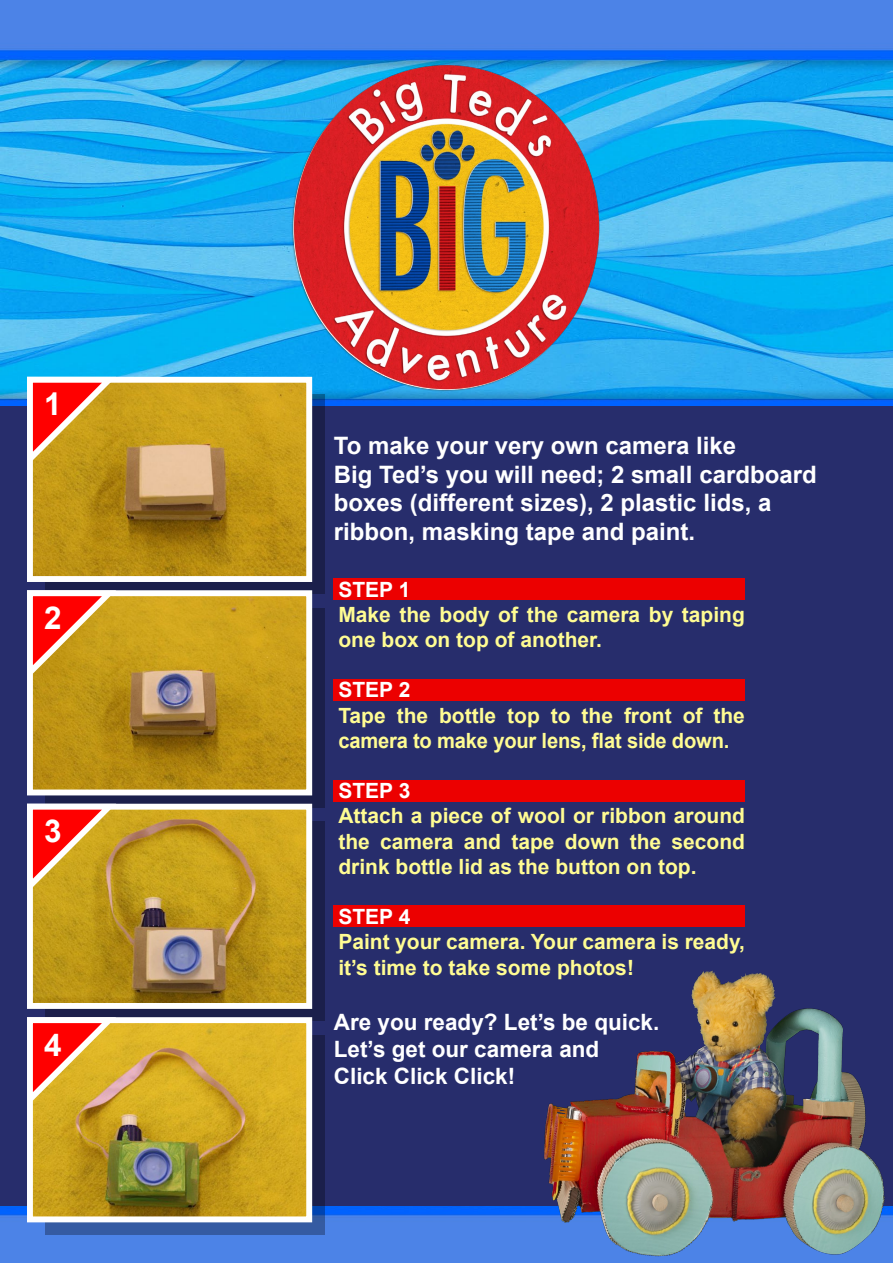
<style>
.page{position:relative;width:893px;height:1263px;background:#fff}
.page>*{position:absolute;margin:0;border:0;box-sizing:border-box;transform-origin:0 0}
.t1{font:700 31.5px "Arial";color:#fff}
.t2{font:700 24px/28.8px "Arial";color:#fff}
.t3{font:700 22.5px/27px "Arial";color:#fff}
.t4{font:700 21px/25.2px "Arial";color:#fffc93}
.t5{font:700 21px "Arial";color:#fff}
</style>
<div class="page">
<img style="left:0;top:0;width:893px;height:407px">
<div style="left:0;top:407px;width:893px;height:806px;background:#272d6c"></div>
<img style="left:0;top:1206px;width:517px;height:57px">
<div style="left:45px;top:395px;width:279px;height:199px;background:#1b1f4b"></div>
<div style="left:45px;top:608px;width:279px;height:199px;background:linear-gradient(to right,#1b1f4b,#1b1f4b)"></div>
<div style="left:45px;top:822px;width:279px;height:199px;background:#1b1f4b"></div>
<svg style="left:45px;top:1035px;width:279px;height:199px;background:#2f4884"></svg>
<img style="left:198px;top:62px;width:504px;height:347px">
<img style="left:34px;top:384px;width:271px;height:191px">
<div style="left:27px;top:377px;width:285px;height:205px;border:6px solid #fff"></div>
<img style="left:34px;top:597px;width:271px;height:191px">
<div style="left:27px;top:590px;width:285px;height:205px;border:6px solid #fff"></div>
<img style="left:34px;top:811px;width:271px;height:191px">
<div style="left:27px;top:804px;width:285px;height:205px;border:6px solid #fff"></div>
<img style="left:34px;top:1024px;width:271px;height:191px">
<div style="left:27px;top:1017px;width:285px;height:205px;border:6px solid #fff"></div>
<div style="left:333px;top:578px;width:412px;height:22px;background:#ec0000"></div>
<div style="left:333px;top:780px;width:412px;height:22px;background:#ec0000"></div>
<div style="left:333px;top:679px;width:412px;height:22px;background:#ec0000"></div>
<div style="left:333px;top:905px;width:412px;height:22px;background:#ec0000"></div>
<img style="left:517px;top:970px;width:376px;height:293px">
<svg style="left:24px;top:374px;width:99px;height:99px;background:#d28544"></svg>
<svg style="left:27px;top:590px;width:96px;height:97px;background:#de853c"></svg>
<svg style="left:27px;top:801px;width:96px;height:99px;background:#db8542"></svg>
<svg style="left:27px;top:1017px;width:96px;height:96px;background:#e9904a"></svg>
<h1 class="t1" style="left:44px;top:383px;width:19px">1</h1>
<h1 class="t1" style="left:44px;top:597px;width:19px">2</h1>
<h1 class="t1" style="left:44px;top:810px;width:19px">3</h1>
<h1 class="t1" style="left:44px;top:1024px;width:19px">4</h1>
<p class="t2" style="left:334px;top:432px;width:484px">To make your very own camera like<br>Big Ted’s you will need; 2 small cardboard boxes (different sizes), 2 plastic lids, a ribbon, masking tape and paint.</p>
<p class="t5" style="left:338px;top:575px;width:73px">STEP 1</p>
<p class="t4" style="left:338px;top:602px;width:408px">Make the body of the camera by taping one box on top of another.</p>
<p class="t5" style="left:338px;top:676px;width:73px">STEP 2</p>
<p class="t4" style="left:338px;top:703px;width:408px">Tape the bottle top to the front of the camera to make your lens, flat side down.</p>
<p class="t5" style="left:338px;top:777px;width:73px">STEP 3</p>
<p class="t4" style="left:338px;top:804px;width:408px;text-align:justify">Attach a piece of wool or ribbon around the camera and tape down the second drink bottle lid as the button on top.</p>
<p class="t5" style="left:338px;top:903px;width:73px">STEP 4</p>
<p class="t4" style="left:338px;top:930px;width:408px">Paint your camera. Your camera is ready, it’s time to take some photos!</p>
<p class="t3" style="left:334px;top:1009px;width:327px">Are you ready? Let’s be quick.<br>Let’s get our camera and<br>Click Click Click!</p>
</div>
